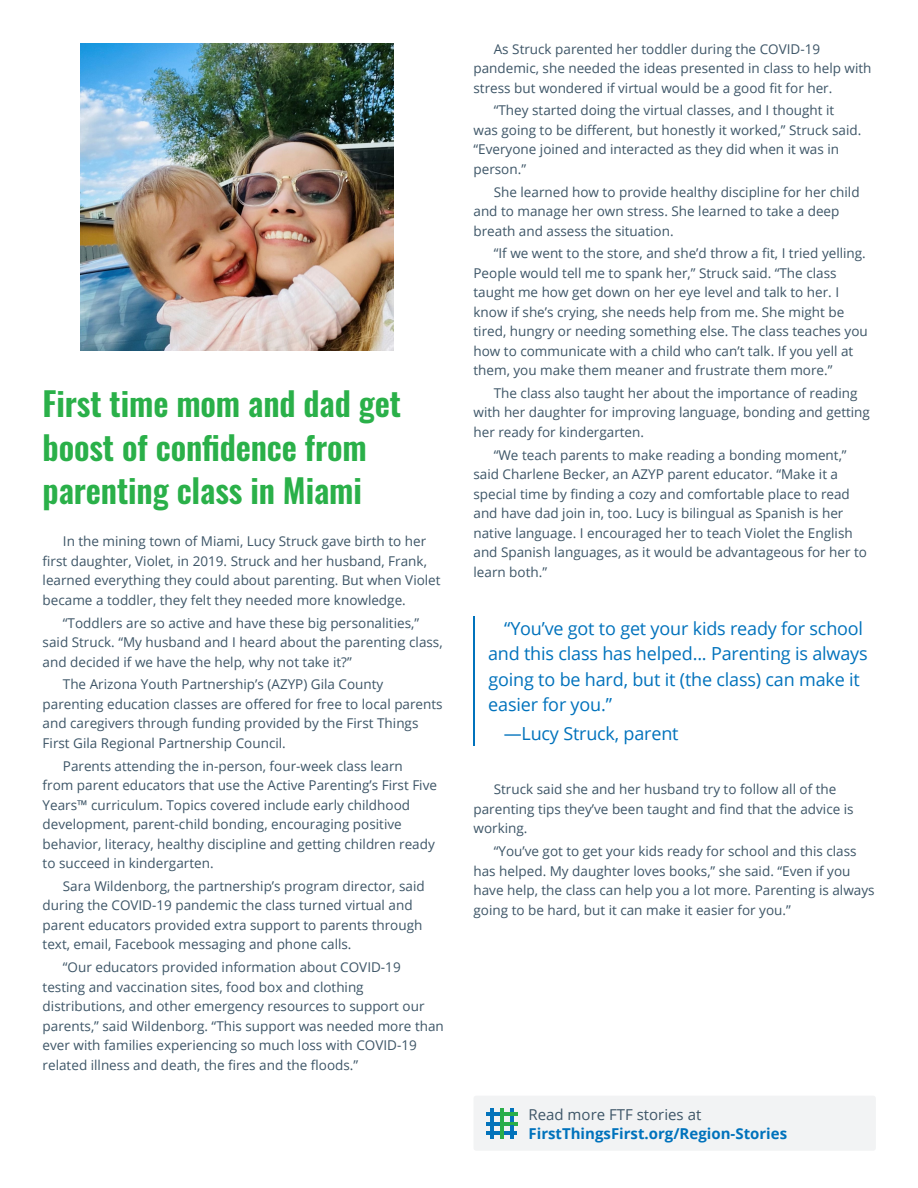
<style>
.page{position:relative;width:918px;height:1188px;background:#fff}
.page>*{position:absolute;margin:0;border:0;box-sizing:border-box;transform-origin:0 0}
.t1{font:600 33px/43.5px "Oswald";letter-spacing:-.005em;color:#2ab049}
.indented_paragraphs{font:18px/25.5px "Open Sans";letter-spacing:-.01em;color:#0072bc}
.Article_Body_Copy{font:700 15px/19.5px "Open Sans";color:#0072bc}
.indented_paragraphs-2{font:13.5px/19.5px "Open Sans";color:#3d5567}
.s1{font-weight:400;color:#3d5567}
</style>
<div class="page">
<img style="left:81px;top:43px;width:313px;height:308px">
<div style="left:474px;top:1096px;width:402px;height:55px;background:#f2f3f4;border-radius:3px"></div>
<svg style="left:487px;top:1108px;width:30px;height:31px"></svg>
<hr style="left:474px;top:617px;width:1px;height:129px;background:#0072bc">
<h1 class="t1" style="left:43px;top:384px;width:360px">First time mom and dad get boost of confidence from parenting class in Miami</h1>
<p class="indented_paragraphs-2" style="left:43px;top:531px;width:400px;text-indent:20px">In the mining town of Miami, Lucy Struck gave birth to her first daughter, Violet, in 2019. Struck and her husband, Frank, learned everything they could about parenting. But when Violet became a toddler, they felt they needed more knowledge.</p>
<p class="indented_paragraphs-2" style="left:43px;top:613px;width:402px;text-indent:20px">“Toddlers are so active and have these big personalities,” said Struck. “My husband and I heard about the parenting class, and decided if we have the help, why not take it?”</p>
<p class="indented_paragraphs-2" style="left:43px;top:674px;width:402px;text-indent:20px">The Arizona Youth Partnership’s (AZYP) Gila County parenting education classes are offered for free to local parents and caregivers through funding provided by the First Things First Gila Regional Partnership Council.</p>
<p class="indented_paragraphs-2" style="left:43px;top:756px;width:396px;text-indent:20px">Parents attending the in-person, four-week class learn<br>from parent educators that use the Active Parenting’s First Five Years™ curriculum. Topics covered include early childhood development, parent-child bonding, encouraging positive behavior, literacy, healthy discipline and getting children ready to succeed in kindergarten.</p>
<p class="indented_paragraphs-2" style="left:43px;top:876px;width:384px;text-indent:20px">Sara Wildenborg, the partnership’s program director, said during the COVID-19 pandemic the class turned virtual and parent educators provided extra support to parents through text, email, Facebook messaging and phone calls.</p>
<p class="indented_paragraphs-2" style="left:43px;top:957px;width:403px;text-indent:20px">“Our educators provided information about COVID-19 testing and vaccination sites, food box and clothing distributions, and other emergency resources to support our parents,” said Wildenborg. “This support was needed more than ever with families experiencing so much loss with COVID-19 related illness and death, the fires and the floods.”</p>
<p class="indented_paragraphs-2" style="left:474px;top:39px;width:400px;text-indent:20px">As Struck parented her toddler during the COVID-19 pandemic, she needed the ideas presented in class to help with stress but wondered if virtual would be a good fit for her.</p>
<p class="indented_paragraphs-2" style="left:474px;top:100px;width:389px;text-indent:20px">“They started doing the virtual classes, and I thought it was going to be different, but honestly it worked,” Struck said. “Everyone joined and interacted as they did when it was in person.”</p>
<p class="indented_paragraphs-2" style="left:474px;top:182px;width:388px;text-indent:20px">She learned how to provide healthy discipline for her child and to manage her own stress. She learned to take a deep breath and assess the situation.</p>
<p class="indented_paragraphs-2" style="left:474px;top:243px;width:396px;text-indent:20px">“If we went to the store, and she’d throw a fit, I tried yelling.<br>People would tell me to spank her,” Struck said. “The class taught me how get down on her eye level and talk to her. I know if she’s crying, she needs help from me. She might be tired, hungry or needing something else. The class teaches you how to communicate with a child who can’t talk. If you yell at them, you make them meaner and frustrate them more.”</p>
<p class="indented_paragraphs-2" style="left:474px;top:383px;width:398px;text-indent:20px">The class also taught her about the importance of reading with her daughter for improving language, bonding and getting her ready for kindergarten.</p>
<p class="indented_paragraphs-2" style="left:474px;top:445px;width:395px;text-indent:20px">“We teach parents to make reading a bonding moment,” said Charlene Becker, an AZYP parent educator. “Make it a special time by finding a cozy and comfortable place to read and have dad join in, too. Lucy is bilingual as Spanish is her native language. I encouraged her to teach Violet the English and Spanish languages, as it would be advantageous for her to learn both.”</p>
<p class="indented_paragraphs" style="left:488px;top:615px;width:381px;text-indent:16px">“You’ve got to get your kids ready for school and this class has helped... Parenting is always going to be hard, but it (the class) can make it easier for you.”</p>
<p class="indented_paragraphs" style="left:504px;top:720px;width:176px">—Lucy Struck, parent</p>
<p class="indented_paragraphs-2" style="left:474px;top:779px;width:382px;text-indent:20px">Struck said she and her husband try to follow all of the parenting tips they’ve been taught and find that the advice is working.</p>
<p class="indented_paragraphs-2" style="left:474px;top:841px;width:403px;text-indent:20px">“You’ve got to get your kids ready for school and this class has helped. My daughter loves books,” she said. “Even if you have help, the class can help you a lot more. Parenting is always going to be hard, but it can make it easier for you.”</p>
<p class="Article_Body_Copy" style="left:529px;top:1104px;width:260px"><span class="s1">Read more FTF stories at<br></span>FirstThingsFirst.org/Region-Stories</p>
</div>
